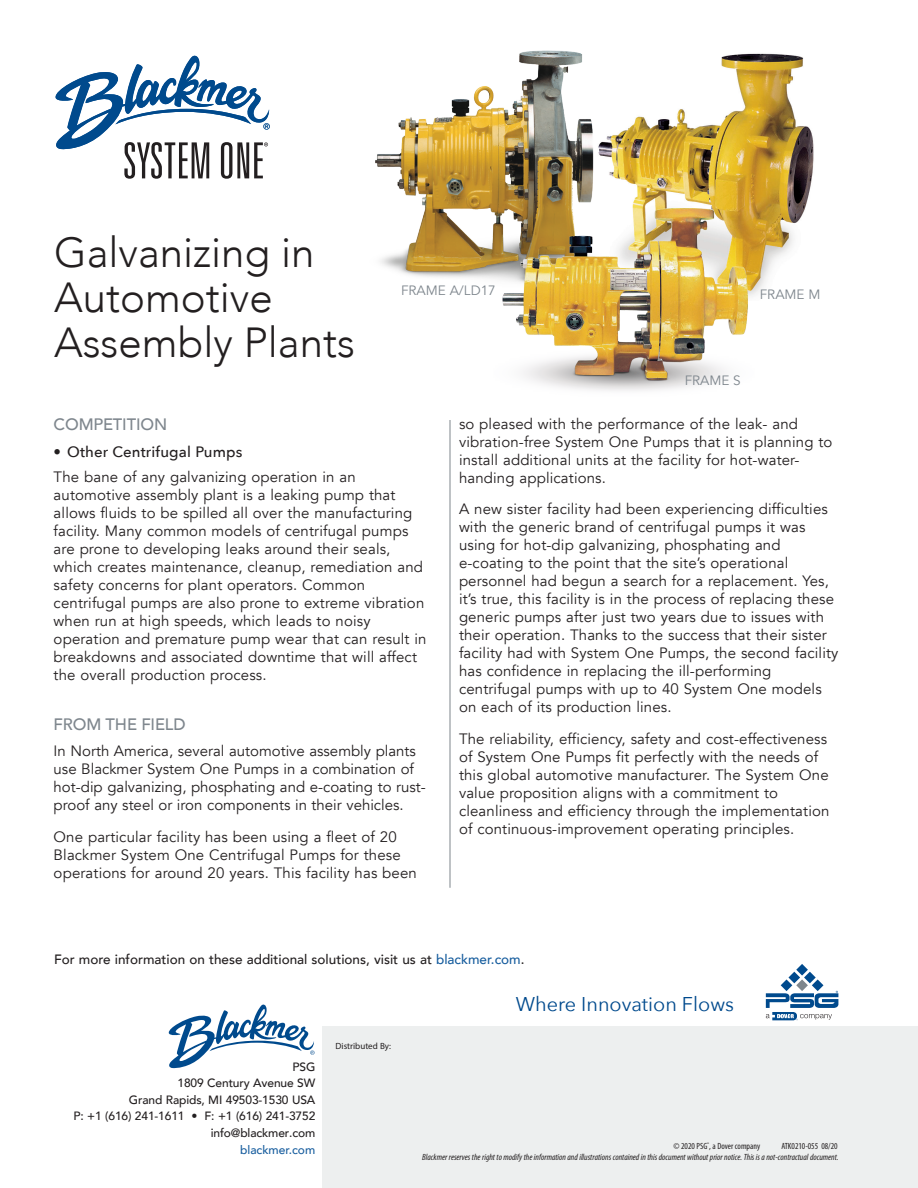
<style>
.page{position:relative;width:918px;height:1188px;background:#fff}
.page>*{position:absolute;margin:0;border:0;box-sizing:border-box;transform-origin:0 0}
.t1{font:300 42px/45px "Avenir";color:#231f20}
.t2{font:19.95px "Avenir Next";color:#004a8d}
.t3{font:500 16.5px "Avenir";letter-spacing:-.01em;color:#7e868d}
.t4{font:15px/18px "Avenir";letter-spacing:.01em;color:#231f20}
.t5{font:500 15px "Avenir Next";letter-spacing:.01em;color:#231f20}
.t6{font:500 13.5px "Avenir";color:#231f20}
.t7{font:13.5px "Avenir";color:#7e868d}
.t8{font:500 12px/16.5px "Avenir";letter-spacing:-.01em;color:#231f20;text-align:right}
.t9{font:500 12px "Avenir";color:#175d9e}
.t10{font:italic condensed 9px "Myriad Pro";color:#231f20}
.t11{font:condensed 9px "Myriad Pro";color:#231f20}
.t12{font:9px "Myriad Pro";color:#231f20}
.s1{color:#175d9e}
</style>
<div class="page">
<img style="left:691px;top:53px;width:123px;height:239px">
<img style="left:375px;top:50px;width:316px;height:229px">
<img style="left:491px;top:208px;width:268px;height:183px">
<hr style="left:450px;top:420px;width:1px;height:468px;background:#7e868d">
<div style="left:322px;top:1027px;width:596px;height:161px;background:#edefef"></div>
<svg style="left:766px;top:964px;width:72px;height:56px"></svg>
<svg style="left:168px;top:1004px;width:147px;height:64px"></svg>
<svg style="left:55px;top:55px;width:215px;height:124px"></svg>
<h1 class="t1" style="left:54px;top:230px;width:303px">Galvanizing in<br>Automotive<br>Assembly Plants</h1>
<p class="t7" style="left:401px;top:282px;width:96px">FRAME A/LD17</p>
<p class="t7" style="left:760px;top:286px;width:62px">FRAME M</p>
<p class="t7" style="left:685px;top:372px;width:58px">FRAME S</p>
<p class="t3" style="left:54px;top:410px;width:115px">COMPETITION</p>
<p class="t5" style="left:54px;top:439px;width:190px">• Other Centrifugal Pumps</p>
<p class="t4" style="left:54px;top:468px;width:374px">The bane of any galvanizing operation in an automotive assembly plant is a leaking pump that allows fluids to be spilled all over the manufacturing facility. Many common models of centrifugal pumps are prone to developing leaks around their seals, which creates maintenance, cleanup, remediation and safety concerns for plant operators. Common centrifugal pumps are also prone to extreme vibration when run at high speeds, which leads to noisy operation and premature pump wear that can result in breakdowns and associated downtime that will affect the overall production process.</p>
<p class="t3" style="left:54px;top:710px;width:133px">FROM THE FIELD</p>
<p class="t4" style="left:54px;top:743px;width:374px">In North America, several automotive assembly plants use Blackmer System One Pumps in a combination of hot-dip galvanizing, phosphating and e-coating to rust&shy;proof any steel or iron components in their vehicles.</p>
<p class="t4" style="left:54px;top:828px;width:365px">One particular facility has been using a fleet of 20<br>Blackmer System One Centrifugal Pumps for these operations for around 20 years. This facility has been</p>
<p class="t4" style="left:459px;top:415px;width:375px">so pleased with the performance of the leak- and vibration-free System One Pumps that it is planning to install additional units at the facility for hot-water&shy;handing applications.</p>
<p class="t4" style="left:459px;top:500px;width:381px">A new sister facility had been experiencing difficulties with the generic brand of centrifugal pumps it was using for hot-dip galvanizing, phosphating and e-coating to the point that the site’s operational personnel had begun a search for a replacement. Yes, it’s true, this facility is in the process of replacing these generic pumps after just two years due to issues with their operation. Thanks to the success that their sister facility had with System One Pumps, the second facility has confidence in replacing the ill-performing centrifugal pumps with up to 40 System One models on each of its production lines.</p>
<p class="t4" style="left:459px;top:730px;width:372px">The reliability, efficiency, safety and cost-effectiveness of System One Pumps fit perfectly with the needs of this global automotive manufacturer. The System One value proposition aligns with a commitment to cleanliness and efficiency through the implementation of continuous-improvement operating principles.</p>
<p class="t6" style="left:54px;top:948px;width:472px">For more information on these additional solutions, visit us at <span class="s1">blackmer.com</span>.</p>
<p class="t8" style="left:74px;top:1058px;width:243px">PSG<br>1809 Century Avenue SW<br>Grand Rapids, MI 49503-1530 USA<br>P: +1 (616) 241-1611 • F: +1 (616) 241-3752 info@blackmer.com</p>
<p class="t9" style="left:240px;top:1139px;width:77px">blackmer.com</p>
<p class="t12" style="left:336px;top:1041px;width:57px">Distributed By:</p>
<h2 class="t2" style="left:516px;top:988px;width:220px">Where Innovation Flows</h2>
<p class="t11" style="left:674px;top:1142px;width:88px">© 2020 PSG<sup>®</sup>, a Dover company</p>
<p class="t11" style="left:781px;top:1141px;width:58px">ATK0210-055 08/20</p>
<p class="t10" style="left:422px;top:1153px;width:418px">Blackmer reserves the right to modify the information and illustrations contained in this document without prior notice. This is a not-contractual document.</p>
</div>
